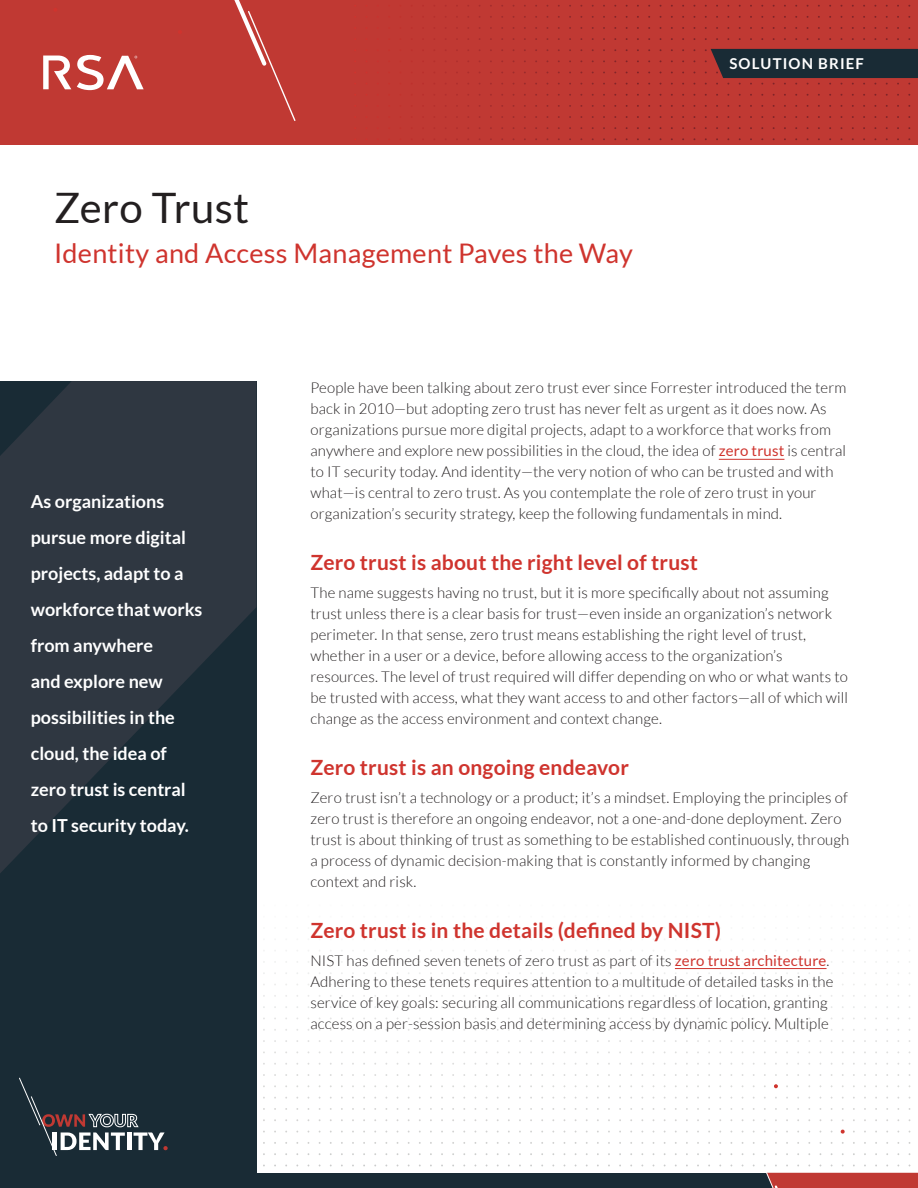
<style>
.page{position:relative;width:918px;height:1188px;background:#fff}
.page>*{position:absolute;margin:0;border:0;box-sizing:border-box;transform-origin:0 0}
.Doc_Title{font:42px "Lato";letter-spacing:.01em;color:#231f20}
.Doc_Subtitle{font:27px "Lato";letter-spacing:.01em;color:#cf342e}
.Body_Red_Subhead{font:700 21px "Lato";letter-spacing:.01em;color:#cf342e}
.Side_Bar_Title{font:700 18px/36px "Lato";color:#fff}
.Body_Paragraph{font:300 15px/21px "Lato";letter-spacing:.01em;color:#231f20}
.t1{font:700 15px "Lato";letter-spacing:.075em;color:#fff}
.s1{font-weight:400;color:#cf342e}
</style>
<div class="page">
<div style="left:0;top:1173px;width:918px;height:15px;background:#192b35"></div>
<div style="left:766px;top:1173px;width:152px;height:15px;background:#c03933"></div>
<div style="left:0;top:0;width:918px;height:145px;background:#c03933"></div>
<svg style="left:445px;top:138px;width:183px;height:2px"></svg>
<svg style="left:445px;top:127px;width:183px;height:2px"></svg>
<svg style="left:445px;top:116px;width:183px;height:2px"></svg>
<svg style="left:445px;top:105px;width:183px;height:2px"></svg>
<svg style="left:445px;top:94px;width:183px;height:2px"></svg>
<svg style="left:445px;top:83px;width:183px;height:2px"></svg>
<svg style="left:445px;top:72px;width:183px;height:1px"></svg>
<svg style="left:445px;top:60px;width:183px;height:2px"></svg>
<svg style="left:445px;top:49px;width:183px;height:2px"></svg>
<svg style="left:445px;top:38px;width:183px;height:2px"></svg>
<svg style="left:445px;top:27px;width:183px;height:2px"></svg>
<svg style="left:445px;top:16px;width:183px;height:2px"></svg>
<svg style="left:445px;top:5px;width:183px;height:2px"></svg>
<svg style="left:43px;top:55px;width:101px;height:35px"></svg>
<svg style="left:564px;top:950px;width:1px;height:216px"></svg>
<svg style="left:552px;top:950px;width:2px;height:216px"></svg>
<svg style="left:541px;top:950px;width:2px;height:216px"></svg>
<svg style="left:530px;top:950px;width:2px;height:216px"></svg>
<svg style="left:519px;top:950px;width:2px;height:216px"></svg>
<svg style="left:508px;top:950px;width:2px;height:216px"></svg>
<svg style="left:497px;top:950px;width:2px;height:216px"></svg>
<svg style="left:486px;top:950px;width:1px;height:216px"></svg>
<svg style="left:475px;top:950px;width:1px;height:216px"></svg>
<svg style="left:463px;top:950px;width:2px;height:216px"></svg>
<svg style="left:452px;top:950px;width:2px;height:216px"></svg>
<svg style="left:441px;top:950px;width:2px;height:216px"></svg>
<svg style="left:430px;top:950px;width:2px;height:216px"></svg>
<svg style="left:419px;top:950px;width:2px;height:216px"></svg>
<svg style="left:408px;top:950px;width:2px;height:216px"></svg>
<svg style="left:397px;top:950px;width:1px;height:216px"></svg>
<svg style="left:385px;top:950px;width:2px;height:216px"></svg>
<svg style="left:374px;top:950px;width:2px;height:216px"></svg>
<svg style="left:363px;top:950px;width:2px;height:216px"></svg>
<svg style="left:352px;top:950px;width:2px;height:216px"></svg>
<svg style="left:341px;top:950px;width:2px;height:216px"></svg>
<svg style="left:330px;top:950px;width:2px;height:216px"></svg>
<svg style="left:319px;top:950px;width:2px;height:216px"></svg>
<svg style="left:308px;top:950px;width:1px;height:216px"></svg>
<svg style="left:296px;top:950px;width:2px;height:216px"></svg>
<svg style="left:285px;top:950px;width:2px;height:216px"></svg>
<svg style="left:274px;top:950px;width:2px;height:216px"></svg>
<svg style="left:263px;top:950px;width:2px;height:216px"></svg>
<svg style="left:909px;top:950px;width:1px;height:216px"></svg>
<svg style="left:897px;top:950px;width:2px;height:216px"></svg>
<svg style="left:886px;top:950px;width:2px;height:216px"></svg>
<svg style="left:875px;top:950px;width:2px;height:216px"></svg>
<svg style="left:864px;top:950px;width:2px;height:216px"></svg>
<svg style="left:853px;top:950px;width:2px;height:216px"></svg>
<svg style="left:831px;top:950px;width:1px;height:216px"></svg>
<svg style="left:820px;top:950px;width:1px;height:216px"></svg>
<svg style="left:808px;top:950px;width:2px;height:216px"></svg>
<svg style="left:797px;top:950px;width:2px;height:216px"></svg>
<svg style="left:786px;top:950px;width:2px;height:216px"></svg>
<svg style="left:764px;top:950px;width:2px;height:216px"></svg>
<svg style="left:753px;top:950px;width:2px;height:216px"></svg>
<svg style="left:742px;top:950px;width:1px;height:216px"></svg>
<svg style="left:731px;top:950px;width:1px;height:216px"></svg>
<svg style="left:719px;top:950px;width:2px;height:216px"></svg>
<svg style="left:708px;top:950px;width:2px;height:216px"></svg>
<svg style="left:697px;top:950px;width:2px;height:216px"></svg>
<svg style="left:686px;top:950px;width:2px;height:216px"></svg>
<svg style="left:675px;top:950px;width:2px;height:216px"></svg>
<svg style="left:664px;top:950px;width:2px;height:216px"></svg>
<svg style="left:653px;top:950px;width:1px;height:216px"></svg>
<svg style="left:641px;top:950px;width:2px;height:216px"></svg>
<svg style="left:630px;top:950px;width:2px;height:216px"></svg>
<svg style="left:619px;top:950px;width:2px;height:216px"></svg>
<svg style="left:608px;top:950px;width:2px;height:216px"></svg>
<svg style="left:597px;top:950px;width:2px;height:216px"></svg>
<svg style="left:586px;top:950px;width:2px;height:216px"></svg>
<svg style="left:575px;top:950px;width:1px;height:216px"></svg>
<svg style="left:841px;top:950px;width:4px;height:216px"></svg>
<svg style="left:774px;top:950px;width:4px;height:216px"></svg>
<svg style="left:178px;top:30px;width:4px;height:4px"></svg>
<svg style="left:234px;top:0;width:62px;height:121px"></svg>
<svg style="left:705px;top:49px;width:213px;height:36px"></svg>
<div style="left:0;top:381px;width:256px;height:796px;background:#192b35"></div>
<svg style="left:0;top:381px;width:256px;height:492px;fill:#2f3741"></svg>
<svg style="left:19px;top:1077px;width:149px;height:79px"></svg>
<hr style="left:719px;top:459px;width:65px;height:1px;background:#cf342e">
<hr style="left:675px;top:968px;width:152px;height:1px;background:#cf342e">
<p class="Doc_Title" style="left:54px;top:184px;width:197px">Zero Trust</p>
<p class="Doc_Subtitle" style="left:54px;top:238px;width:580px">Identity and Access Management Paves the Way</p>
<p class="t1" style="left:729px;top:55px;width:136px">SOLUTION BRIEF</p>
<p class="Side_Bar_Title" style="left:31px;top:484px;width:173px">As organizations pursue more digital projects, adapt to a workforce that works from anywhere<br>and explore new possibilities in the cloud, the idea of zero trust is central to IT security today.</p>
<p class="Body_Paragraph" style="left:310px;top:377px;width:537px">People have been talking about zero trust ever since Forrester introduced the term back in 2010—but adopting zero trust has never felt as urgent as it does now. As organizations pursue more digital projects, adapt to a workforce that works from anywhere and explore new possibilities in the cloud, the idea of <span class="s1">zero trust</span> is central to IT security today. And identity—the very notion of who can be trusted and with what—is central to zero trust. As you contemplate the role of zero trust in your organization’s security strategy, keep the following fundamentals in mind.</p>
<p class="Body_Red_Subhead" style="left:310px;top:551px;width:389px">Zero trust is about the right level of trust</p>
<p class="Body_Paragraph" style="left:310px;top:582px;width:539px">The name suggests having no trust, but it is more specifically about not assuming trust unless there is a clear basis for trust—even inside an organization’s network perimeter. In that sense, zero trust means establishing the right level of trust, whether in a user or a device, before allowing access to the organization’s resources. The level of trust required will differ depending on who or what wants to be trusted with access, what they want access to and other factors—all of which will change as the access environment and context change.</p>
<p class="Body_Red_Subhead" style="left:310px;top:755px;width:320px">Zero trust is an ongoing endeavor</p>
<p class="Body_Paragraph" style="left:310px;top:787px;width:540px">Zero trust isn’t a technology or a product; it’s a mindset. Employing the principles of zero trust is therefore an ongoing endeavor, not a one-and-done deployment. Zero trust is about thinking of trust as something to be established continuously, through a process of dynamic decision-making that is constantly informed by changing context and risk.</p>
<p class="Body_Red_Subhead" style="left:310px;top:918px;width:412px">Zero trust is in the details (defined by NIST)</p>
<p class="Body_Paragraph" style="left:310px;top:950px;width:525px">NIST has defined seven tenets of zero trust as part of its <span class="s1">zero trust architecture</span>.<br>Adhering to these tenets requires attention to a multitude of detailed tasks in the service of key goals: securing all communications regardless of location, granting access on a per-session basis and determining access by dynamic policy. Multiple</p>
</div>
